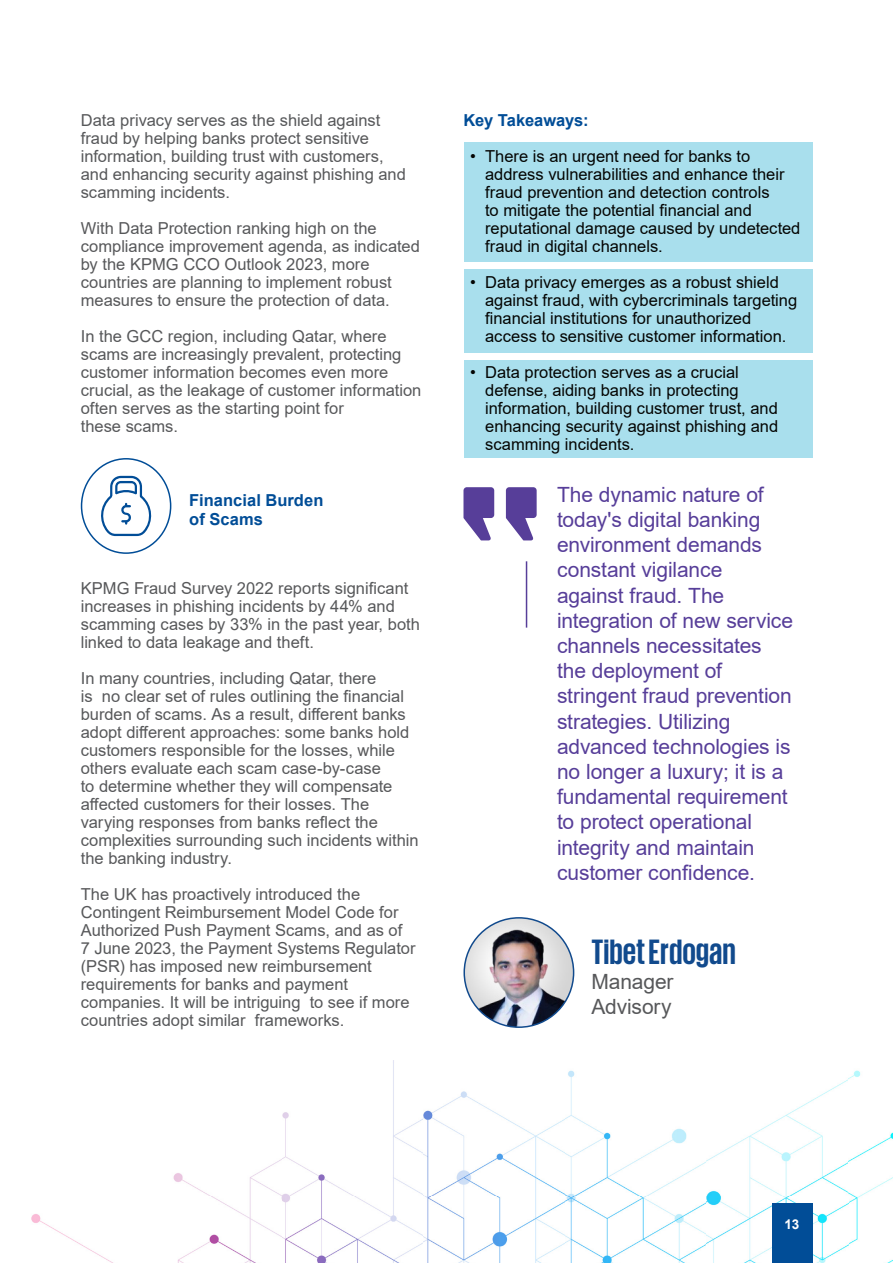
<style>
.page{position:relative;width:893px;height:1263px;background:#fff}
.page>*{position:absolute;margin:0;border:0;box-sizing:border-box;transform-origin:0 0}
.Highlight-_Cobalt_blue{font:700 36px "KPMG";color:#114a8d}
.Highlight-_Cobalt_blue-2{font:21px/25.2px "Arial";letter-spacing:-.005em;color:#573e99}
.Highlight-_Cobalt_blue-3{font:21px/25.2px "Arial";letter-spacing:-.005em;color:#57585a}
.Body_Text{font:16.5px/18px "Arial";color:#57585a}
.Body_Text-2{font:16.5px/18px "Arial";color:#040503}
.Body_Text-3{font:700 16.5px/19.5px "Arial";color:#014d97}
.t1{font:700 13.5px "Arial";color:#fff}
</style>
<div class="page">
<div style="left:464px;top:142px;width:349px;height:120px;background:#a9dfed"></div>
<div style="left:464px;top:269px;width:349px;height:84px;background:#a9dfed"></div>
<div style="left:464px;top:360px;width:349px;height:98px;background:#a9dfed"></div>
<div style="left:81px;top:458px;width:90px;height:96px;border:2px solid #014d97;border-radius:50%"></div>
<img style="left:31px;top:1060px;width:861px;height:203px">
<svg style="left:101px;top:476px;width:51px;height:60px"></svg>
<hr style="left:892px;top:0;width:1px;height:1263px;background:#989898">
<svg style="left:506px;top:487px;width:31px;height:53px"></svg>
<svg style="left:463px;top:487px;width:31px;height:53px"></svg>
<hr style="left:526px;top:561px;width:1px;height:67px;background:#573e99">
<img style="left:464px;top:918px;width:110px;height:109px;border-radius:55px">
<div style="left:463px;top:917px;width:111px;height:111px;border:2px solid #114a8d;border-radius:50%"></div>
<div style="left:772px;top:1203px;width:40px;height:60px;background:#014d97"></div>
<p class="Body_Text" style="left:81px;top:111px;width:327px">Data privacy serves as the shield against fraud by helping banks protect sensitive information, building trust with customers, and enhancing security against phishing and scamming incidents.</p>
<p class="Body_Text" style="left:81px;top:219px;width:341px">With Data Protection ranking high on the compliance improvement agenda, as indicated by the KPMG CCO Outlook 2023, more countries are planning to implement robust measures to ensure the protection of data.</p>
<p class="Body_Text" style="left:81px;top:327px;width:342px">In the GCC region, including Qatar, where scams are increasingly prevalent, protecting customer information becomes even more crucial, as the leakage of customer information often serves as the starting point for<br>these scams.</p>
<p class="Body_Text-3" style="left:189px;top:491px;width:136px">Financial Burden of Scams</p>
<p class="Body_Text" style="left:81px;top:579px;width:341px">KPMG Fraud Survey 2022 reports significant increases in phishing incidents by 44% and scamming cases by 33% in the past year, both linked to data leakage and theft.</p>
<p class="Body_Text" style="left:81px;top:669px;width:339px">In many countries, including Qatar, there<br>is no clear set of rules outlining the financial burden of scams. As a result, different banks adopt different approaches: some banks hold customers responsible for the losses, while others evaluate each scam case-by-case<br>to determine whether they will compensate affected customers for their losses. The varying responses from banks reflect the complexities surrounding such incidents within the banking industry.</p>
<p class="Body_Text" style="left:81px;top:885px;width:336px">The UK has proactively introduced the Contingent Reimbursement Model Code for Authorized Push Payment Scams, and as of 7 June 2023, the Payment Systems Regulator (PSR) has imposed new reimbursement requirements for banks and payment companies. It will be intriguing to see if more countries adopt similar frameworks.</p>
<p class="Body_Text-3" style="left:463px;top:111px;width:126px">Key Takeaways:</p>
<p class="Body_Text-2" style="left:485px;top:147px;width:317px;text-indent:-15px">• There is an urgent need for banks to address vulnerabilities and enhance their fraud prevention and detection controls<br>to mitigate the potential financial and reputational damage caused by undetected fraud in digital channels.</p>
<p class="Body_Text-2" style="left:485px;top:273px;width:314px;text-indent:-15px">• Data privacy emerges as a robust shield against fraud, with cybercriminals targeting financial institutions for unauthorized access to sensitive customer information.</p>
<p class="Body_Text-2" style="left:485px;top:363px;width:295px;text-indent:-15px">• Data protection serves as a crucial defense, aiding banks in protecting information, building customer trust, and enhancing security against phishing and scamming incidents.</p>
<p class="Highlight-_Cobalt_blue-2" style="left:557px;top:482px;width:238px">The dynamic nature of today's digital banking environment demands constant vigilance against fraud. The integration of new service channels necessitates the deployment of stringent fraud prevention strategies. Utilizing advanced technologies is no longer a luxury; it is a fundamental requirement to protect operational integrity and maintain customer confidence.</p>
<p class="Highlight-_Cobalt_blue" style="left:591px;top:933px;width:146px">Tibet Erdogan</p>
<p class="Highlight-_Cobalt_blue-3" style="left:591px;top:969px;width:84px">Manager<br>Advisory</p>
<p class="t1" style="left:784px;top:1215px;width:16px">13</p>
</div>
